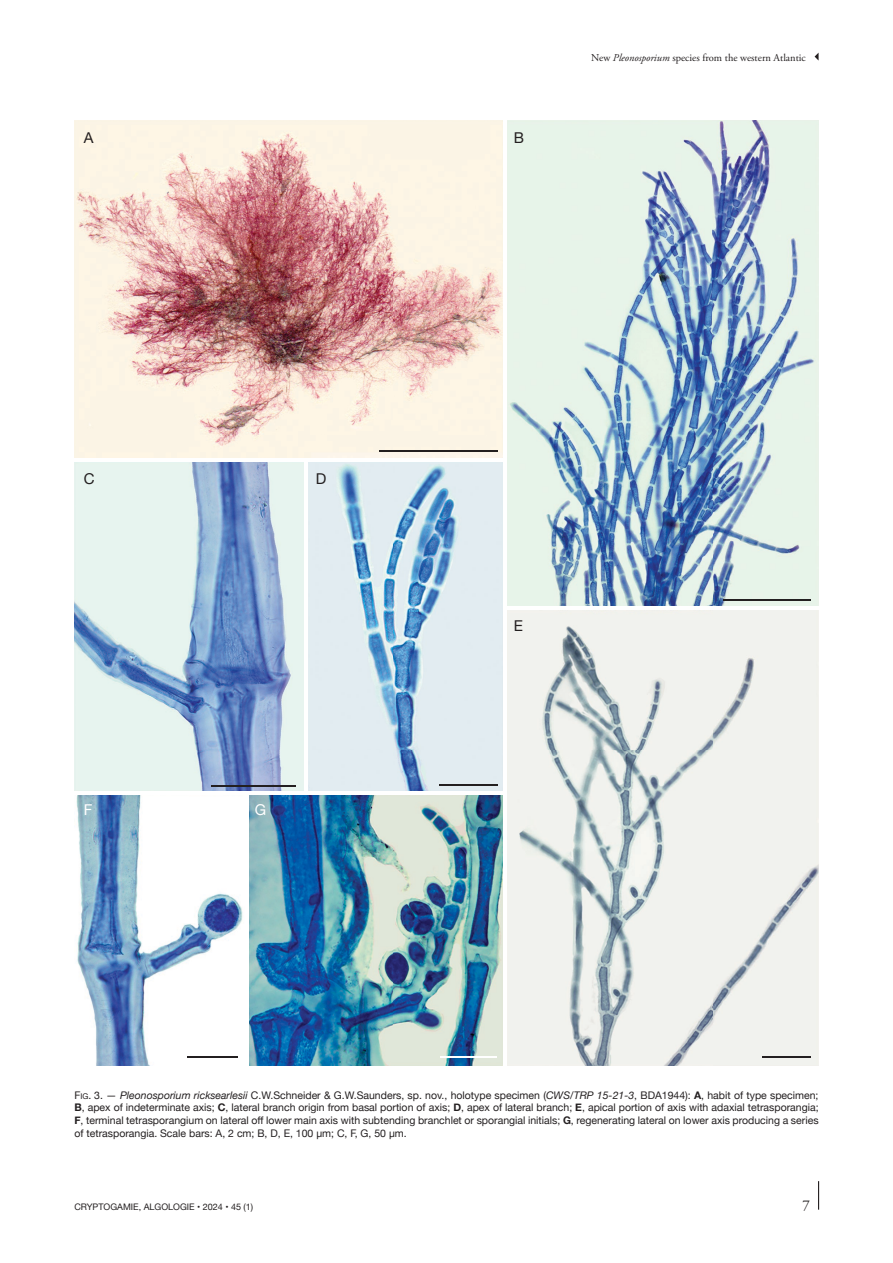
<style>
.page{position:relative;width:893px;height:1263px;background:#fff}
.page>*{position:absolute;margin:0;border:0;box-sizing:border-box;transform-origin:0 0}
.t1{font:15px "Helvetica Neue 3";color:#231f20}
.t2{font:15px "Helvetica Neue 3";color:#fff}
.t3{font:15px "Adobe Garamond Pro";color:#231f20}
.t4{font:10.5px/12.8px "Helvetica Neue";color:#231f20;text-align:justify}
.t5{font:10.5px "Adobe Garamond Pro Regular 3";color:#231f20}
.t6{font:9px "Helvetica Neue";color:#231f20}
.s1{font-family:"Adobe Garamond Pro Italic 2"}
.s2{font-style:inherit}
.s3{font-size:7.8px}
.s4{font-style:italic}
.s5{font-family:"Helvetica Neue 2"}
.s6{font-weight:700}
</style>
<div class="page">
<svg style="left:818px;top:1181px;width:1px;height:29px"></svg>
<svg style="left:815px;top:53px;width:4px;height:8px"></svg>
<img style="left:74px;top:121px;width:745px;height:944px">
<hr style="left:723px;top:599px;width:88px;height:2px;background:#231f20">
<hr style="left:379px;top:450px;width:118px;height:1px;background:#231f20">
<hr style="left:211px;top:785px;width:85px;height:1px;background:#231f20">
<hr style="left:439px;top:785px;width:59px;height:1px;background:#231f20">
<hr style="left:187px;top:1056px;width:51px;height:1px;background:#231f20">
<hr style="left:440px;top:1056px;width:56px;height:1px;background:#fff">
<hr style="left:762px;top:1056px;width:49px;height:1px;background:#231f20">
<hr style="left:503px;top:121px;width:3px;height:945px;background:#fff">
<hr style="left:74px;top:459px;width:431px;height:3px;background:#fff">
<hr style="left:505px;top:607px;width:314px;height:3px;background:#fff">
<hr style="left:74px;top:792px;width:431px;height:3px;background:#fff">
<hr style="left:246px;top:793px;width:3px;height:273px;background:#fff">
<hr style="left:304px;top:461px;width:3px;height:332px;background:#fff">
<p class="t1" style="left:84px;top:127px;width:11px">A</p>
<p class="t1" style="left:514px;top:127px;width:12px">B</p>
<p class="t5" style="left:591px;top:51px;width:216px">New <span class="s1">Pleonosporium</span> species from the western Atlantic</p>
<p class="t1" style="left:84px;top:468px;width:12px">C</p>
<p class="t1" style="left:316px;top:468px;width:12px">D</p>
<p class="t2" style="left:84px;top:799px;width:10px">F</p>
<p class="t2" style="left:255px;top:799px;width:13px">G</p>
<p class="t1" style="left:514px;top:615px;width:11px">E</p>
<p class="t4" style="left:74px;top:1089px;width:746px"><span class="s2">F</span><span class="s3">ig</span><span class="s2">. 3</span>. — <span class="s4">Pleonosporium ricksearlesii</span> C.W.Schneider &amp; G.W.Saunders, sp. nov., holotype specimen (<span class="s4">CWS/TRP 15-21-3</span><span class="s5">, BDA1944):</span> <span class="s6">A</span>, habit of type specimen; <span class="s6">B</span>, apex of indeterminate axis; <span class="s6">C</span>, lateral branch origin from basal portion of axis; <span class="s6">D</span>, apex of lateral branch; <span class="s6">E</span>, apical portion of axis with adaxial tetrasporangia; <span class="s6">F</span>, terminal tetrasporangium on lateral off lower main axis with subtending branchlet or sporangial initials; <span class="s6">G</span><span class="s5">, regenerating lateral on lower axis producing a series </span>of tetrasporangia. Scale bars: A, 2 cm; B, D, E, 100 µm; C, F, G, 50 µm.</p>
<p class="t6" style="left:74px;top:1200px;width:180px">CRYPTOGAMIE, ALGOLOGIE • 2024 • 45 (1)</p>
<h1 class="t3" style="left:803px;top:1196px;width:9px">7</h1>
</div>
